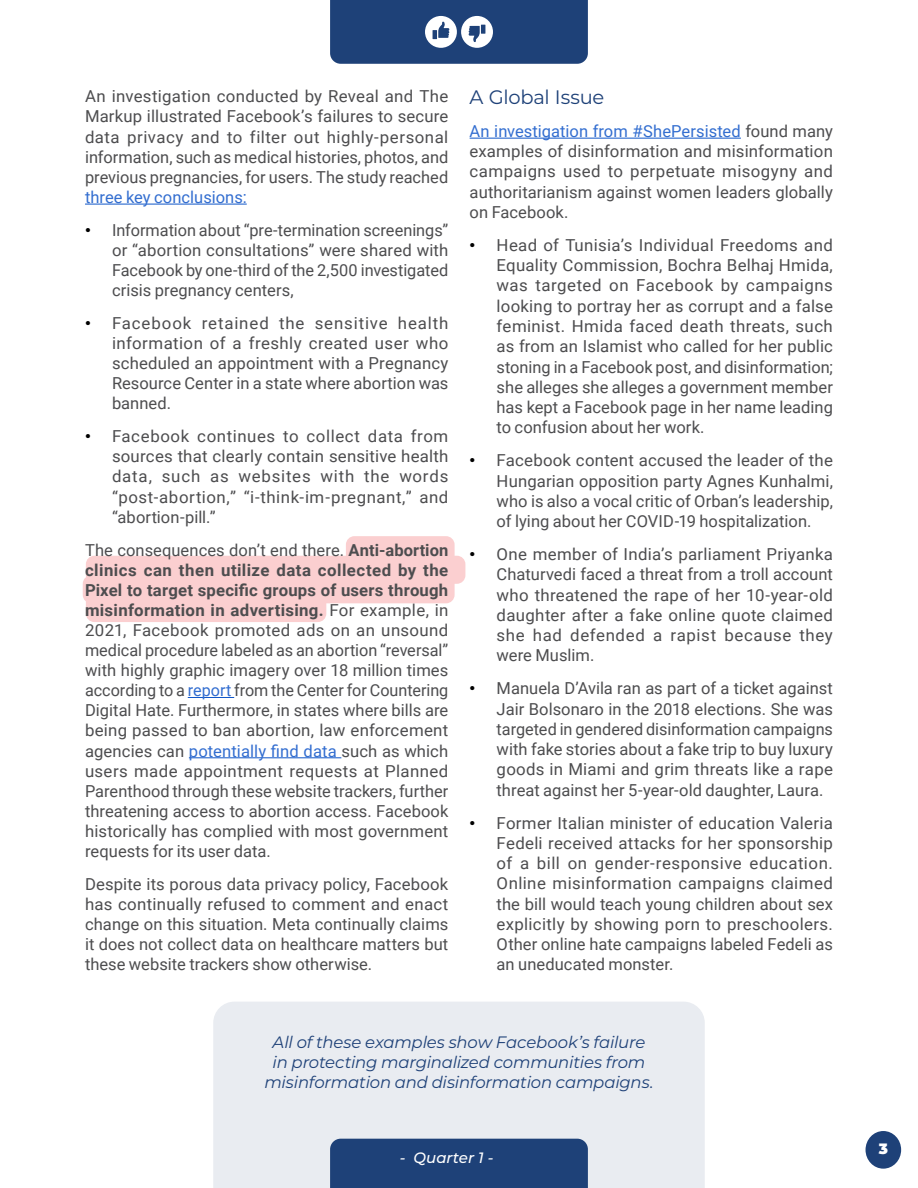
<style>
.page{position:relative;width:918px;height:1188px;background:#fff}
.page>*{position:absolute;margin:0;border:0;box-sizing:border-box;transform-origin:0 0}
.t1{font:19.5px "Montserrat";letter-spacing:-.01em;color:#1e4178}
.t2{font:16.5px/20.1px "Roboto";letter-spacing:.005em;color:#4d4d4f;text-align:justify}
.t3{font:italic 16.5px/19.8px "Montserrat";letter-spacing:-.01em;color:#1e4178;text-align:center}
.t4{font:16.5px "Roboto";color:#336ed0}
.t5{font:italic 500 15px "Montserrat";color:#fff}
.t6{font:900 15px "Montserrat";color:#fff}
.s1{font-family:"Arial";color:#000}
.s2{font-weight:700}
.s3{color:#336ed0}
</style>
<div class="page">
<div style="left:213px;top:1002px;width:492px;height:186px;background:#e9ecf1"></div>
<div style="left:86px;top:556px;width:379px;height:28px;background:#fbcfd0;border-radius:9px"></div>
<div style="left:86px;top:594px;width:240px;height:28px;background:#fbcfd0;border-radius:9px"></div>
<div style="left:83px;top:575px;width:372px;height:28px;background:#fbcfd0;border-radius:9px"></div>
<div style="left:346px;top:536px;width:109px;height:28px;background:#fbcfd0;border-radius:9px"></div>
<div style="left:330px;top:1139px;width:258px;height:49px;background:#1e4178"></div>
<div style="left:866px;top:1131px;width:35px;height:38px;background:#1e4178;border-radius:50%"></div>
<svg style="left:330px;top:0;width:258px;height:64px;background:#305083"></svg>
<hr style="left:470px;top:138px;width:271px;height:1px;background:#0f55c8">
<hr style="left:85px;top:204px;width:162px;height:1px;background:#0f55c8">
<hr style="left:188px;top:697px;width:46px;height:1px;background:#0f55c8">
<hr style="left:189px;top:757px;width:152px;height:1px;background:#0f55c8">
<p class="t2" style="left:85px;top:86px;width:365px">An investigation conducted by Reveal and The Markup illustrated Facebook’s failures to secure data privacy and to filter out highly-personal information, such as medical histories, photos, and previous pregnancies, for users. The study reached</p>
<p class="t4" style="left:85px;top:185px;width:163px">three key conclusions:</p>
<p class="t2" style="left:112px;top:219px;width:338px;text-indent:-27px"><span class="s1">•</span> Information about “pre-termination screenings” or “abortion consultations” were shared with Facebook by one-third of the 2,500 investigated crisis pregnancy centers,</p>
<p class="t2" style="left:112px;top:312px;width:338px;text-indent:-27px"><span class="s1">•</span> Facebook retained the sensitive health information of a freshly created user who scheduled an appointment with a Pregnancy Resource Center in a state where abortion was banned.</p>
<p class="t2" style="left:112px;top:426px;width:338px;text-indent:-27px"><span class="s1">•</span> Facebook continues to collect data from sources that clearly contain sensitive health data, such as websites with the words “post-abortion,” “i-think-im-pregnant,” and “abortion-pill.”</p>
<p class="t2" style="left:85px;top:539px;width:365px">The consequences don’t end there. <span class="s2">Anti-abortion clinics can then utilize data collected by the Pixel to target specific groups of users through misinformation in advertising.</span> For example, in 2021, Facebook promoted ads on an unsound medical procedure labeled as an abortion “reversal” with highly graphic imagery over 18 million times according to a <span class="s3">report</span> from the Center for Countering Digital Hate. Furthermore, in states where bills are being passed to ban abortion, law enforcement agencies can <span class="s3">potentially find data</span> such as which users made appointment requests at Planned Parenthood through these website trackers, further threatening access to abortion access. Facebook historically has complied with most government requests for its user data.</p>
<p class="t2" style="left:85px;top:873px;width:365px">Despite its porous data privacy policy, Facebook has continually refused to comment and enact change on this situation. Meta continually claims it does not collect data on healthcare matters but these website trackers show otherwise.</p>
<p class="t1" style="left:470px;top:84px;width:136px">A Global Issue</p>
<p class="t2" style="left:470px;top:120px;width:365px"><span class="s3">An investigation from #ShePersisted</span> found many examples of disinformation and misinformation campaigns used to perpetuate misogyny and authoritarianism against women leaders globally on Facebook.</p>
<p class="t2" style="left:497px;top:234px;width:338px;text-indent:-27px"><span class="s1">•</span> Head of Tunisia’s Individual Freedoms and Equality Commission, Bochra Belhaj Hmida, was targeted on Facebook by campaigns looking to portray her as corrupt and a false feminist. Hmida faced death threats, such as from an Islamist who called for her public stoning in a Facebook post, and disinformation; she alleges she alleges a government member has kept a Facebook page in her name leading to confusion about her work.</p>
<p class="t2" style="left:497px;top:450px;width:338px;text-indent:-27px"><span class="s1">•</span> Facebook content accused the leader of the Hungarian opposition party Agnes Kunhalmi, who is also a vocal critic of Orban’s leadership, of lying about her COVID-19 hospitalization.</p>
<p class="t2" style="left:497px;top:543px;width:338px;text-indent:-27px"><span class="s1">•</span> One member of India’s parliament Priyanka Chaturvedi faced a threat from a troll account who threatened the rape of her 10-year-old daughter after a fake online quote claimed she had defended a rapist because they were Muslim.</p>
<p class="t2" style="left:497px;top:678px;width:338px;text-indent:-27px"><span class="s1">•</span> Manuela D’Avila ran as part of a ticket against Jair Bolsonaro in the 2018 elections. She was targeted in gendered disinformation campaigns with fake stories about a fake trip to buy luxury goods in Miami and grim threats like a rape threat against her 5-year-old daughter, Laura.</p>
<p class="t2" style="left:497px;top:812px;width:338px;text-indent:-27px"><span class="s1">•</span> Former Italian minister of education Valeria Fedeli received attacks for her sponsorship of a bill on gender-responsive education.<br>Online misinformation campaigns claimed the bill would teach young children about sex explicitly by showing porn to preschoolers.<br>Other online hate campaigns labeled Fedeli as an uneducated monster.</p>
<p class="t3" style="left:264px;top:1032px;width:391px">All of these examples show Facebook’s failure in protecting marginalized communities from misinformation and disinformation campaigns.</p>
<p class="t5" style="left:400px;top:1147px;width:95px">- Quarter 1 -</p>
<p class="t6" style="left:879px;top:1138px;width:11px">3</p>
</div>
